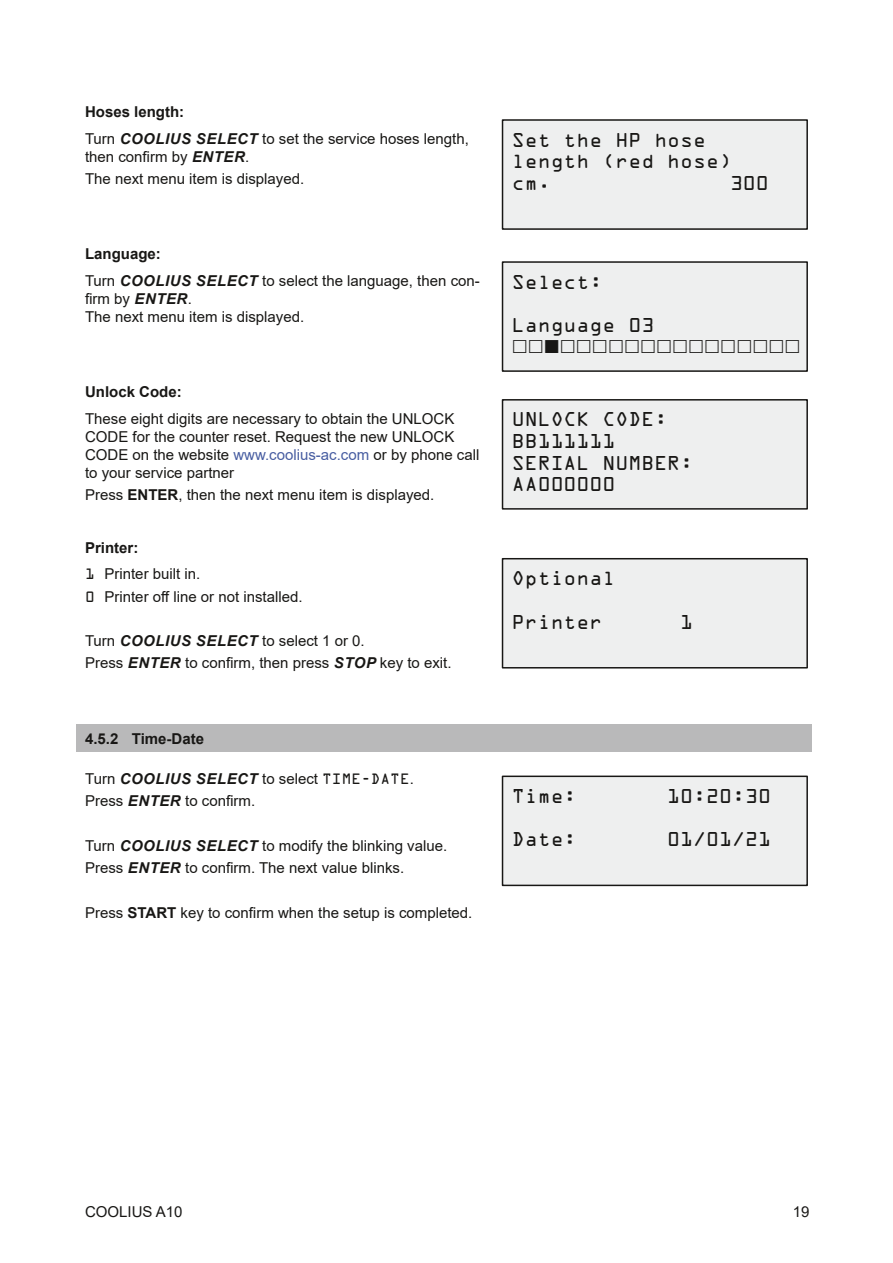
<style>
.page{position:relative;width:893px;height:1263px;background:#fff}
.page>*{position:absolute;margin:0;border:0;box-sizing:border-box;transform-origin:0 0}
.t1{font:18px/21.6px "OCRA Std";color:#181715}
.t2{font:15px/22.2px "Arial";color:#181715}
.t3{font:700 15px "Arial";color:#181715}
.s1{font-weight:700}
.s2{font-weight:700;font-style:italic}
.s3{color:#475da1}
.s4{font-family:"OCRA Std";font-size:13.5px}
</style>
<div class="page">
<div style="left:77px;top:724px;width:735px;height:28px;background:#b9b9ba"></div>
<div style="left:502px;top:120px;width:305px;height:109px;background:#eeefef"></div>
<div style="left:502px;top:119px;width:306px;height:111px;border:2px solid #181715"></div>
<div style="left:502px;top:262px;width:305px;height:109px;background:#eeefef"></div>
<div style="left:502px;top:261px;width:306px;height:111px;border:2px solid #181715"></div>
<div style="left:502px;top:400px;width:305px;height:109px;background:#eeefef"></div>
<div style="left:502px;top:399px;width:306px;height:111px;border:2px solid #181715"></div>
<div style="left:502px;top:559px;width:305px;height:109px;background:#eeefef"></div>
<div style="left:502px;top:558px;width:306px;height:110px;border:2px solid #181715"></div>
<div style="left:502px;top:776px;width:305px;height:109px;background:#eeefef"></div>
<div style="left:502px;top:775px;width:306px;height:111px;border:2px solid #181715"></div>
<p class="t2" style="left:85px;top:99px;width:385px;line-height:26.5px"><span class="s1">Hoses length:<br></span>Turn <span class="s2">COOLIUS SELECT</span> to set the service hoses length,</p>
<p class="t2" style="left:85px;top:145px;width:221px">then confirm by <span class="s2">ENTER</span>.<br>The next menu item is displayed.</p>
<p class="t2" style="left:85px;top:241px;width:396px;line-height:26.5px"><span class="s1">Language:<br></span>Turn <span class="s2">COOLIUS SELECT</span> to select the language, then con-</p>
<p class="t2" style="left:85px;top:289px;width:221px;line-height:18px">firm by <span class="s2">ENTER</span>.<br>The next menu item is displayed.</p>
<p class="t3" style="left:85px;top:381px;width:98px">Unlock Code:</p>
<p class="t2" style="left:85px;top:409px;width:396px;line-height:18px">These eight digits are necessary to obtain the UNLOCK CODE for the counter reset. Request the new UNLOCK CODE on the website <span class="s3">www.coolius-ac.com</span> or by phone call to your service partner</p>
<p class="t2" style="left:85px;top:483px;width:351px">Press <span class="s1">ENTER</span>, then the next menu item is displayed.</p>
<p class="t2" style="left:85px;top:534px;width:117px;line-height:26.5px"><span class="s1">Printer:<br></span><span class="s4">1</span> Printer built in.</p>
<p class="t2" style="left:85px;top:585px;width:219px"><span class="s4">0</span> Printer off line or not installed.</p>
<p class="t2" style="left:85px;top:630px;width:368px">Turn <span class="s2">COOLIUS SELECT</span> to select 1 or 0.<br>Press <span class="s2">ENTER</span> to confirm, then press <span class="s2">STOP</span> key to exit.</p>
<p class="t3" style="left:85px;top:728px;width:121px">4.5.2 Time-Date</p>
<p class="t2" style="left:85px;top:767px;width:330px">Turn <span class="s2">COOLIUS SELECT</span> to select <span class="s4">TIME-DATE</span>.<br>Press <span class="s2">ENTER</span> to confirm.</p>
<p class="t2" style="left:85px;top:834px;width:364px">Turn <span class="s2">COOLIUS SELECT</span> to modify the blinking value.<br>Press <span class="s2">ENTER</span> to confirm. The next value blinks.</p>
<p class="t2" style="left:85px;top:901px;width:389px">Press <span class="s1">START</span> key to confirm when the setup is completed.</p>
<p class="t1" style="left:512px;top:131px;width:222px">Set the HP hose length (red hose) cm.</p>
<p class="t1" style="left:730px;top:174px;width:40px">300</p>
<p class="t1" style="left:512px;top:273px;width:92px">Select:</p>
<p class="t1" style="left:512px;top:316px;width:144px">Language 03</p>
<p class="t1" style="left:512px;top:410px;width:183px">UNLOCK CODE:<br>BB111111<br>SERIAL NUMBER:<br>AA000000</p>
<p class="t1" style="left:512px;top:569px;width:105px">Optional</p>
<p class="t1" style="left:512px;top:612px;width:92px">Printer</p>
<p class="t1" style="left:680px;top:612px;width:14px">1</p>
<p class="t1" style="left:512px;top:787px;width:66px">Time:</p>
<p class="t1" style="left:667px;top:787px;width:105px">10:20:30</p>
<p class="t1" style="left:512px;top:830px;width:66px">Date:</p>
<p class="t1" style="left:667px;top:830px;width:105px">01/01/21</p>
<p class="t2" style="left:85px;top:1200px;width:99px">COOLIUS A10</p>
<p class="t2" style="left:793px;top:1200px;width:18px">19</p>
</div>
